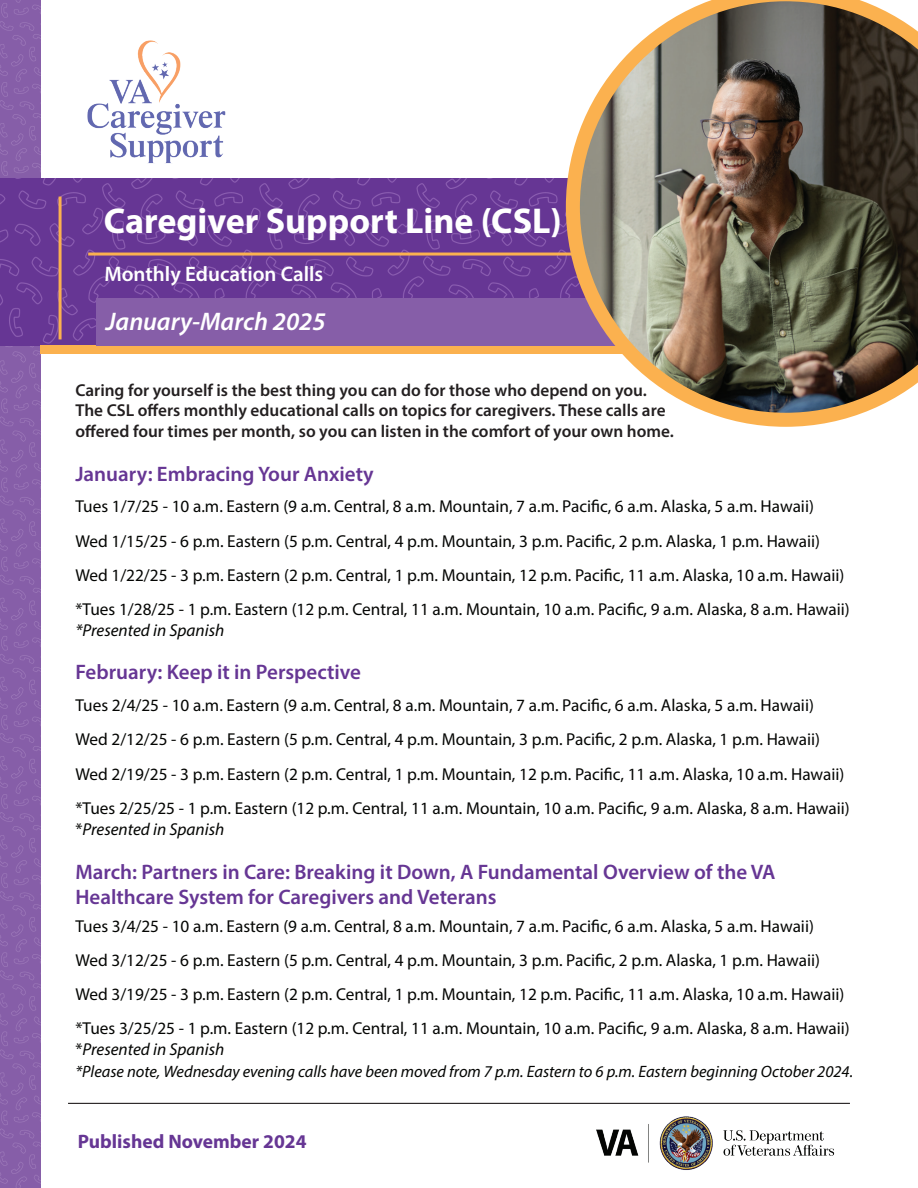
<style>
.page{position:relative;width:918px;height:1188px;background:#fff}
.page>*{position:absolute;margin:0;border:0;box-sizing:border-box;transform-origin:0 0}
.t1{font:700 36px "Myriad Pro";color:#fff}
.H3-Alt{font:italic 600 25.5px "Myriad Pro";color:#fff}
.t2{font:600 21px/25.2px "Myriad Pro";color:#663694}
.t3{font:600 21px "Myriad Pro";color:#fff}
.Bullets{font:700 19.5px "Myriad Pro";color:#663694}
.Paragraph_1{font:17.25px/20.7px "Myriad Pro";color:#040503}
.Paragraph_1-2{font:600 17.25px/20.7px "Myriad Pro";color:#231f20}
.Paragraph_11pt{font:italic 16.5px "Myriad Pro";color:#040503}
.s1{font-style:italic}
</style>
<div class="page">
<img style="left:0;top:0;width:40px;height:1188px">
<img style="left:0;top:178px;width:566px;height:168px">
<div style="left:40px;top:346px;width:878px;height:8px;background:#fbb14f"></div>
<hr style="left:59px;top:197px;width:3px;height:142px;background:#fbb14f">
<hr style="left:88px;top:253px;width:534px;height:3px;background:#fbb14f">
<div style="left:96px;top:298px;width:554px;height:48px;background:#865ea8"></div>
<svg style="left:566px;top:0;width:296px;height:427px"></svg>
<hr style="left:68px;top:1103px;width:782px;height:1px;background:#231f20">
<img style="left:87px;top:40px;width:138px;height:123px">
<img style="left:580px;top:1px;width:338px;height:412px">
<img style="left:596px;top:1116px;width:239px;height:54px">
<h1 class="t1" style="left:104px;top:198px;width:459px">Caregiver Support Line (CSL)</h1>
<h2 class="t3" style="left:104px;top:260px;width:221px">Monthly Education Calls</h2>
<h3 class="H3-Alt" style="left:106px;top:305px;width:221px">January-March 2025</h3>
<p class="Paragraph_1-2" style="left:75px;top:379px;width:600px">Caring for yourself is the best thing you can do for those who depend on you.<br>The CSL offers monthly educational calls on topics for caregivers. These calls are offered four times per month, so you can listen in the comfort of your own home.</p>
<h4 class="t2" style="left:75px;top:460px;width:300px">January: Embracing Your Anxiety</h4>
<p class="Paragraph_1" style="left:75px;top:496px;width:740px">Tues 1/7/25 - 10 a.m. Eastern (9 a.m. Central, 8 a.m. Mountain, 7 a.m. Pacific, 6 a.m. Alaska, 5 a.m. Hawaii)</p>
<p class="Paragraph_1" style="left:75px;top:530px;width:746px">Wed 1/15/25 - 6 p.m. Eastern (5 p.m. Central, 4 p.m. Mountain, 3 p.m. Pacific, 2 p.m. Alaska, 1 p.m. Hawaii)</p>
<p class="Paragraph_1" style="left:75px;top:564px;width:770px">Wed 1/22/25 - 3 p.m. Eastern (2 p.m. Central, 1 p.m. Mountain, 12 p.m. Pacific, 11 a.m. Alaska, 10 a.m. Hawaii)</p>
<p class="Paragraph_1" style="left:75px;top:599px;width:776px">*Tues 1/28/25 - 1 p.m. Eastern (12 p.m. Central, 11 a.m. Mountain, 10 a.m. Pacific, 9 a.m. Alaska, 8 a.m. Hawaii) <span class="s1">*Presented in Spanish</span></p>
<h4 class="t2" style="left:75px;top:659px;width:287px">February: Keep it in Perspective</h4>
<p class="Paragraph_1" style="left:75px;top:695px;width:740px">Tues 2/4/25 - 10 a.m. Eastern (9 a.m. Central, 8 a.m. Mountain, 7 a.m. Pacific, 6 a.m. Alaska, 5 a.m. Hawaii)</p>
<p class="Paragraph_1" style="left:75px;top:729px;width:746px">Wed 2/12/25 - 6 p.m. Eastern (5 p.m. Central, 4 p.m. Mountain, 3 p.m. Pacific, 2 p.m. Alaska, 1 p.m. Hawaii)</p>
<p class="Paragraph_1" style="left:75px;top:763px;width:770px">Wed 2/19/25 - 3 p.m. Eastern (2 p.m. Central, 1 p.m. Mountain, 12 p.m. Pacific, 11 a.m. Alaska, 10 a.m. Hawaii)</p>
<p class="Paragraph_1" style="left:75px;top:797px;width:776px">*Tues 2/25/25 - 1 p.m. Eastern (12 p.m. Central, 11 a.m. Mountain, 10 a.m. Pacific, 9 a.m. Alaska, 8 a.m. Hawaii) *<span class="s1">Presented in Spanish</span></p>
<h4 class="t2" style="left:75px;top:858px;width:702px">March: Partners in Care: Breaking it Down, A Fundamental Overview of the VA<br>Healthcare System for Caregivers and Veterans</h4>
<p class="Paragraph_1" style="left:75px;top:915px;width:740px">Tues 3/4/25 - 10 a.m. Eastern (9 a.m. Central, 8 a.m. Mountain, 7 a.m. Pacific, 6 a.m. Alaska, 5 a.m. Hawaii)</p>
<p class="Paragraph_1" style="left:75px;top:950px;width:746px">Wed 3/12/25 - 6 p.m. Eastern (5 p.m. Central, 4 p.m. Mountain, 3 p.m. Pacific, 2 p.m. Alaska, 1 p.m. Hawaii)</p>
<p class="Paragraph_1" style="left:75px;top:984px;width:770px">Wed 3/19/25 - 3 p.m. Eastern (2 p.m. Central, 1 p.m. Mountain, 12 p.m. Pacific, 11 a.m. Alaska, 10 a.m. Hawaii)</p>
<p class="Paragraph_1" style="left:75px;top:1018px;width:776px">*Tues 3/25/25 - 1 p.m. Eastern (12 p.m. Central, 11 a.m. Mountain, 10 a.m. Pacific, 9 a.m. Alaska, 8 a.m. Hawaii) *<span class="s1">Presented in Spanish</span></p>
<p class="Paragraph_11pt" style="left:75px;top:1061px;width:779px">*Please note, Wednesday evening calls have been moved from 7 p.m. Eastern to 6 p.m. Eastern beginning October 2024.</p>
<p class="Bullets" style="left:78px;top:1129px;width:230px">Published November 2024</p>
</div>
